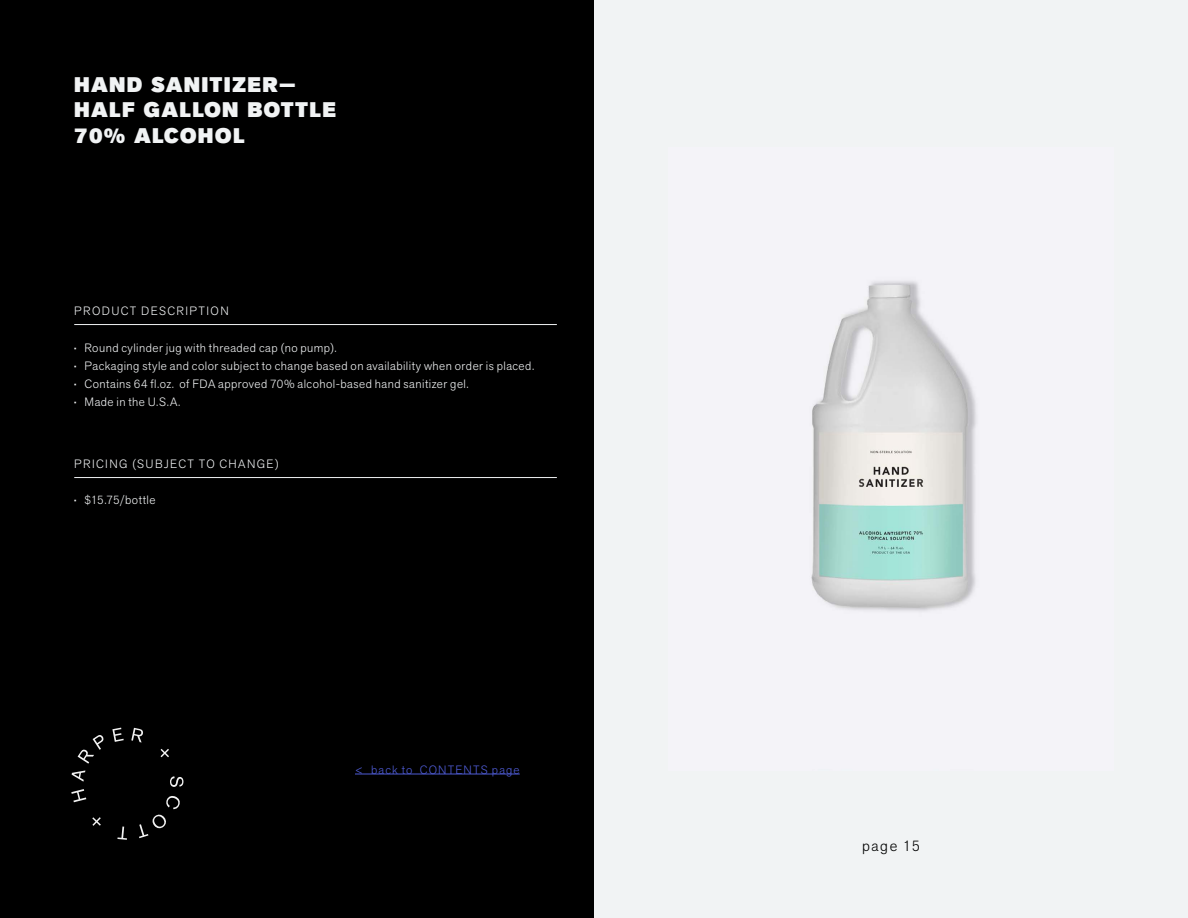
<style>
.page{position:relative;width:1188px;height:918px;background:#000}
.page>*{position:absolute;margin:0;border:0;box-sizing:border-box;transform-origin:0 0}
.t1{font:900 21px/25.2px "Akzid Grtsk Next";letter-spacing:.06em;color:#f1f3f4}
.t2{font:300 15px "Akzid Grtsk Next";letter-spacing:.105em;color:#000}
.t3{font:300 12px "Akzid Grtsk Next";letter-spacing:.04em;color:#f1f3f4}
.t4{font:300 12px "Akzid Grtsk Next";letter-spacing:.115em;color:#f1f3f4}
.t5{font:300 12px "Akzid Grtsk Next";letter-spacing:.095em;color:#4f5cd6}
</style>
<div class="page">
<svg style="left:71px;top:789px;width:15px;height:13px"></svg>
<svg style="left:72px;top:770px;width:13px;height:12px"></svg>
<svg style="left:78px;top:735px;width:26px;height:29px"></svg>
<svg style="left:112px;top:728px;width:12px;height:14px"></svg>
<svg style="left:131px;top:728px;width:12px;height:15px"></svg>
<svg style="left:161px;top:749px;width:8px;height:8px"></svg>
<svg style="left:170px;top:776px;width:13px;height:11px"></svg>
<svg style="left:139px;top:796px;width:41px;height:42px"></svg>
<svg style="left:117px;top:827px;width:10px;height:13px"></svg>
<svg style="left:92px;top:817px;width:9px;height:9px"></svg>
<hr style="left:355px;top:774px;width:165px;height:1px;background:#4f5cd6">
<div style="left:594px;top:0;width:594px;height:918px;background:#f1f3f4"></div>
<img style="left:811px;top:281px;width:166px;height:330px">
<hr style="left:74px;top:324px;width:483px;height:1px;background:#f1f3f4">
<hr style="left:74px;top:477px;width:483px;height:1px;background:#f1f3f4">
<h1 class="t1" style="left:74px;top:73px;width:263px">HAND SANITIZER—<br>HALF GALLON BOTTLE<br>70% ALCOHOL</h1>
<p class="t4" style="left:74px;top:303px;width:156px">PRODUCT DESCRIPTION</p>
<p class="t3" style="left:74px;top:340px;width:264px">• Round cylinder jug with threaded cap (no pump).</p>
<p class="t3" style="left:74px;top:358px;width:462px">• Packaging style and color subject to change based on availability when order is placed.</p>
<p class="t3" style="left:74px;top:376px;width:396px">• Contains 64 fl.oz. of FDA approved 70% alcohol-based hand sanitizer gel.</p>
<p class="t3" style="left:74px;top:394px;width:108px">• Made in the U.S.A.</p>
<p class="t4" style="left:74px;top:456px;width:206px">PRICING (SUBJECT TO CHANGE)</p>
<p class="t3" style="left:74px;top:492px;width:83px">• $15.75/bottle</p>
<p class="t5" style="left:355px;top:762px;width:166px">&lt; back to CONTENTS page</p>
<p class="t2" style="left:862px;top:836px;width:59px">page 15</p>
</div>
